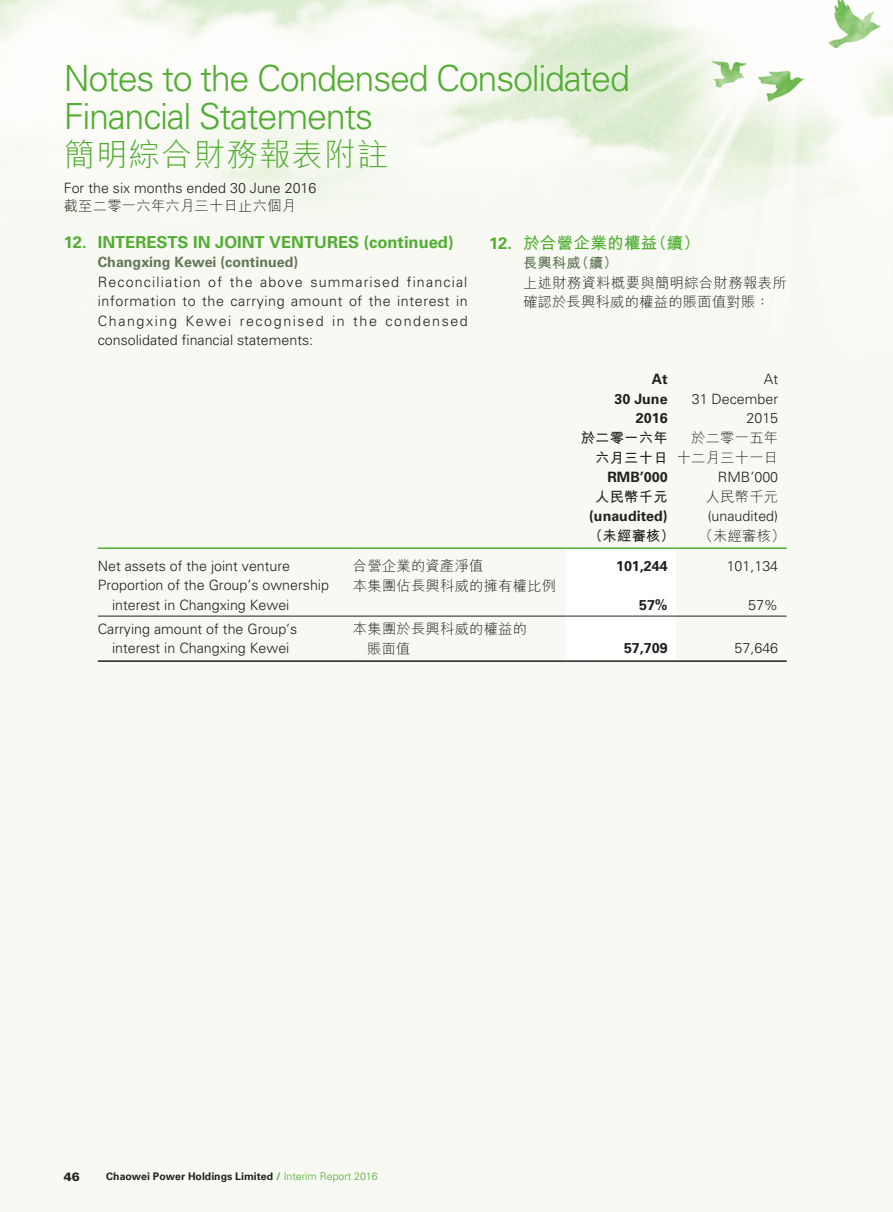
<style>
.page{position:relative;width:893px;height:1212px;background:#f7f9f2}
.page>*{position:absolute;margin:0;border:0;box-sizing:border-box;transform-origin:0 0}
.t1{font:300 36px/37.5px "Univers LT Std";letter-spacing:-.035em;color:#51ad32}
.t2{font:300 31.5px "M Hei HK";letter-spacing:.035em;color:#51ad32}
._01_H1_E{font:700 16.5px "Univers LT Std";color:#51ad32}
._001_H1_C{font:700 16.5px "M Hei HK";letter-spacing:.02em;color:#51ad32}
._00_txt_E{font:300 14.25px/19.5px "Univers LT Std";color:#231f20;text-align:justify}
._50_Table_txt{font:300 14.25px "Univers LT Std";color:#231f20}
._50_Table_txt-2{font:300 14.25px "M Hei HK";letter-spacing:.02em;color:#231f20}
._000_txt_C{font:300 14.25px/19.5px "M Hei HK";letter-spacing:.02em;color:#231f20}
._50_Table_txt-3{font:700 14.25px "Univers LT Std";color:#231f20}
._02_H2_E{font:700 14.25px "Univers LT Std";color:#627557}
._50_Table_txt-4{font:700 14.25px "M Hei HK";letter-spacing:.02em;color:#231f20}
._002_H2_C{font:700 14.25px "M Hei HK";color:#627557}
.t3{font:900 12px "Univers LT Std";color:#231f20}
.t4{font:700 10.5px "Univers LT Std";color:#231f20}
.s1{font-family:"Univers LT Std"}
.s2{color:#51ad32}
.s3{font-weight:300;color:#51ad32}
</style>
<div class="page">
<svg style="left:566px;top:549px;width:110px;height:111px"></svg>
<hr style="left:98px;top:547px;width:255px;height:2px;background:#51ad32">
<hr style="left:353px;top:547px;width:213px;height:2px;background:#51ad32">
<hr style="left:566px;top:547px;width:110px;height:2px;background:#51ad32">
<hr style="left:676px;top:547px;width:111px;height:2px;background:#51ad32">
<hr style="left:98px;top:616px;width:255px;height:1px;background:#231f20">
<hr style="left:353px;top:616px;width:213px;height:1px;background:#231f20">
<hr style="left:566px;top:616px;width:110px;height:1px;background:#231f20">
<hr style="left:676px;top:616px;width:111px;height:1px;background:#231f20">
<hr style="left:98px;top:660px;width:255px;height:2px;background:#231f20">
<hr style="left:353px;top:660px;width:213px;height:2px;background:#231f20">
<hr style="left:566px;top:660px;width:110px;height:2px;background:#231f20">
<hr style="left:676px;top:660px;width:111px;height:2px;background:#231f20">
<h1 class="t1" style="left:64px;top:60px;width:568px">Notes to the Condensed Consolidated<br>Financial Statements</h1>
<h2 class="t2" style="left:64px;top:138px;width:326px">簡明綜合財務報表附註</h2>
<p class="_00_txt_E" style="left:64px;top:178px;width:254px">For the six months ended 30 June 2016</p>
<p class="_000_txt_C" style="left:64px;top:195px;width:234px">截至二零一六年六月三十日止六個月</p>
<p class="_01_H1_E" style="left:64px;top:232px;width:391px">12. INTERESTS IN JOINT VENTURES (continued)</p>
<p class="_02_H2_E" style="left:98px;top:254px;width:202px">Changxing Kewei (continued)</p>
<p class="_00_txt_E" style="left:98px;top:272px;width:372px">Reconciliation of the above summarised financial information to the carrying amount of the interest in Changxing Kewei recognised in the condensed consolidated financial statements:</p>
<p class="_001_H1_C" style="left:489px;top:231px;width:212px"><span class="s1">12.</span> 於合營企業的權益（續）</p>
<p class="_002_H2_C" style="left:523px;top:253px;width:96px">長興科威（續）</p>
<p class="_000_txt_C" style="left:523px;top:272px;width:265px">上述財務資料概要與簡明綜合財務報表所確認於長興科威的權益的賬面值對賬：</p>
<p class="_50_Table_txt-3" style="left:652px;top:371px;width:17px">At</p>
<p class="_50_Table_txt" style="left:764px;top:370px;width:16px">At</p>
<p class="_50_Table_txt-3" style="left:614px;top:390px;width:55px">30 June</p>
<p class="_50_Table_txt-3" style="left:636px;top:410px;width:33px">2016</p>
<p class="_50_Table_txt" style="left:692px;top:390px;width:88px">31 December</p>
<p class="_50_Table_txt" style="left:746px;top:409px;width:33px">2015</p>
<p class="_50_Table_txt-4" style="left:581px;top:428px;width:88px">於二零一六年</p>
<p class="_50_Table_txt-4" style="left:595px;top:447px;width:74px">六月三十日</p>
<p class="_50_Table_txt-2" style="left:691px;top:431px;width:88px">於二零一五年</p>
<p class="_50_Table_txt-2" style="left:677px;top:450px;width:103px">十二月三十一日</p>
<p class="_50_Table_txt-3" style="left:607px;top:468px;width:62px">RMB’000</p>
<p class="_50_Table_txt" style="left:718px;top:468px;width:62px">RMB’000</p>
<p class="_50_Table_txt-4" style="left:595px;top:486px;width:74px">人民幣千元</p>
<p class="_50_Table_txt-2" style="left:706px;top:489px;width:74px">人民幣千元</p>
<p class="_50_Table_txt-3" style="left:589px;top:507px;width:80px">(unaudited)</p>
<p class="_50_Table_txt" style="left:708px;top:507px;width:72px">(unaudited)</p>
<p class="_50_Table_txt-4" style="left:588px;top:525px;width:88px">（未經審核）</p>
<p class="_50_Table_txt-2" style="left:699px;top:528px;width:88px">（未經審核）</p>
<p class="_50_Table_txt" style="left:98px;top:557px;width:194px">Net assets of the joint venture</p>
<p class="_50_Table_txt-2" style="left:353px;top:559px;width:132px">合營企業的資產淨值</p>
<p class="_50_Table_txt-3" style="left:616px;top:557px;width:53px">101,244</p>
<p class="_50_Table_txt" style="left:727px;top:557px;width:53px">101,134</p>
<p class="_50_Table_txt" style="left:98px;top:576px;width:233px">Proportion of the Group’s ownership</p>
<p class="_50_Table_txt" style="left:112px;top:596px;width:179px">interest in Changxing Kewei</p>
<p class="_50_Table_txt-2" style="left:353px;top:578px;width:205px">本集團佔長興科威的擁有權比例</p>
<p class="_50_Table_txt-3" style="left:639px;top:596px;width:30px">57%</p>
<p class="_50_Table_txt" style="left:748px;top:596px;width:32px">57%</p>
<p class="_50_Table_txt" style="left:98px;top:620px;width:201px">Carrying amount of the Group’s</p>
<p class="_50_Table_txt" style="left:112px;top:639px;width:179px">interest in Changxing Kewei</p>
<p class="_50_Table_txt-2" style="left:353px;top:622px;width:176px">本集團於長興科威的權益的</p>
<p class="_50_Table_txt-2" style="left:367px;top:641px;width:45px">賬面值</p>
<p class="_50_Table_txt-3" style="left:624px;top:640px;width:45px">57,709</p>
<p class="_50_Table_txt" style="left:735px;top:639px;width:45px">57,646</p>
<p class="t3" style="left:64px;top:1169px;width:18px">46</p>
<p class="t4" style="left:106px;top:1170px;width:273px">Chaowei Power Holdings Limited <span class="s2">/</span> <span class="s3">Interim Report 2016</span></p>
</div>
